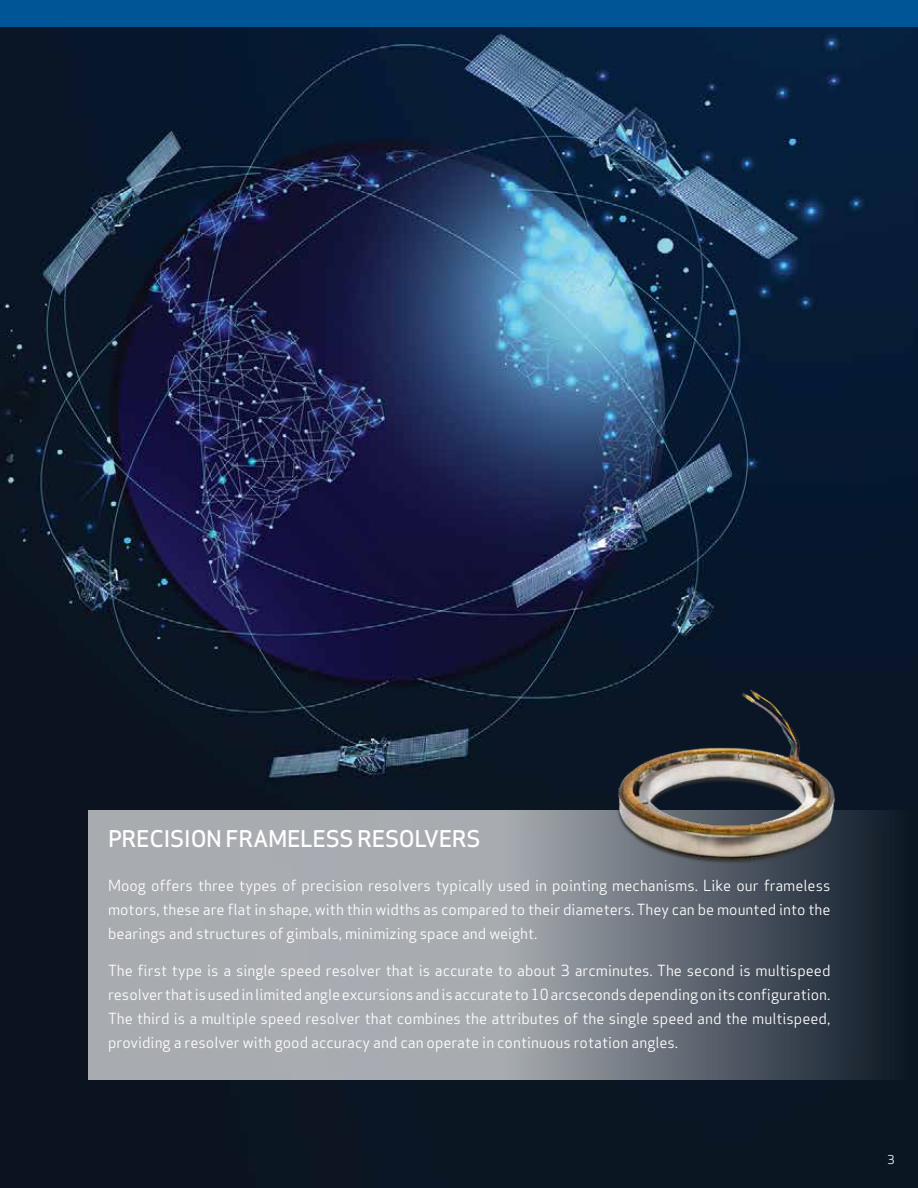
<style>
.page{position:relative;width:918px;height:1188px;background:#fff}
.page>*{position:absolute;margin:0;border:0;box-sizing:border-box;transform-origin:0 0}
.t1{font:500 22.5px "Apex Sans";letter-spacing:-.02em;color:#fff}
.t2{font:15px/24px "Apex Sans";color:#fff;text-align:justify}
.t3{font:12px "Apex Sans";color:#fff}
</style>
<div class="page">
<img style="left:0;top:27px;width:918px;height:1161px">
<div style="left:0;top:0;width:918px;height:27px;background:#005596"></div>
<svg style="left:88px;top:811px;width:828px;height:269px;fill:#a8abb0"></svg>
<img style="left:611px;top:676px;width:295px;height:192px">
<h1 class="t1" style="left:108px;top:819px;width:374px">PRECISION FRAMELESS RESOLVERS</h1>
<p class="t2" style="left:108px;top:872px;width:724px">Moog offers three types of precision resolvers typically used in pointing mechanisms. Like our frameless motors, these are flat in shape, with thin widths as compared to their diameters. They can be mounted into the bearings and structures of gimbals, minimizing space and weight.</p>
<p class="t2" style="left:108px;top:957px;width:724px">The first type is a single speed resolver that is accurate to about 3 arcminutes. The second is multispeed resolver that is used in limited angle excursions and is accurate to 10 arcseconds depending on its configuration.<br>The third is a multiple speed resolver that combines the attributes of the single speed and the multispeed, providing a resolver with good accuracy and can operate in continuous rotation angles.</p>
<p class="t3" style="left:887px;top:1150px;width:9px">3</p>
</div>
